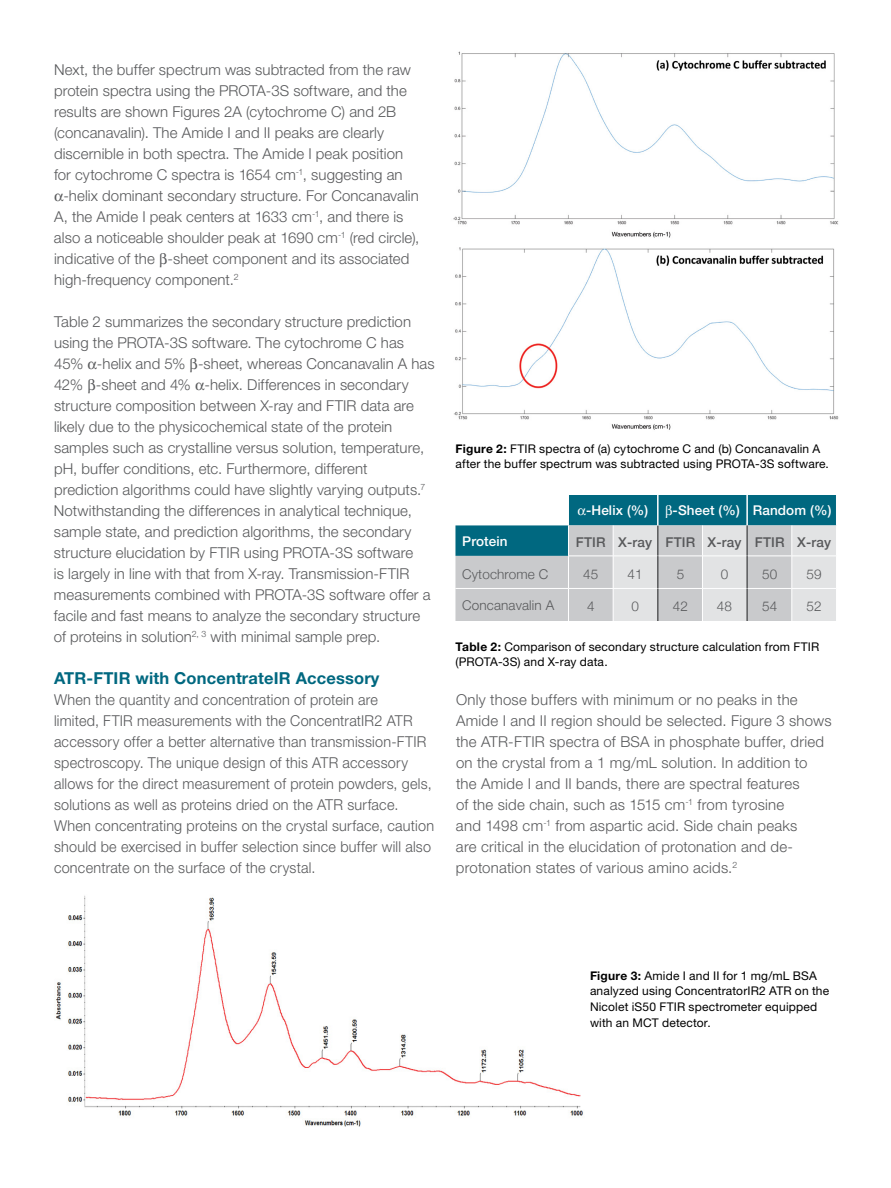
<style>
.page{position:relative;width:891px;height:1188px;background:#fff}
.page>*{position:absolute;margin:0;border:0;box-sizing:border-box;transform-origin:0 0}
.t1{font:700 16.5px "Helvetica Neue LT Std";letter-spacing:.01em;color:#006880}
.t2{font:300 15px/21px "Helvetica Neue LT Std";letter-spacing:.01em;color:#58595b}
.t3{font:300 15px/21px "Helvetica Neue LT Std";letter-spacing:.01em;color:#58595b;scale:.96 1}
.t4{font:500 13.5px "Helvetica Neue LT Std";letter-spacing:.01em;color:#fff}
.t5{font:300 13.5px "Helvetica Neue";letter-spacing:.01em;color:#58595b}
.t6{font:500 13.5px "Helvetica Neue";letter-spacing:.01em;color:#58595b}
.t7{font:300 13.5px "Helvetica Neue LT Std";letter-spacing:.01em;color:#58595b}
.t8{font:12px/15.8px "Helvetica Neue LT Std";letter-spacing:.015em;color:#000}
.s1{font-weight:700}
</style>
<div class="page">
<img style="left:56px;top:895px;width:527px;height:232px">
<img style="left:453px;top:51px;width:386px;height:379px">
<svg style="left:455px;top:495px;width:381px;height:126px;background:#a4bdc4"></svg>
<p class="t2" style="left:54px;top:59px;width:358px">Next, the buffer spectrum was subtracted from the raw</p>
<p class="t2" style="left:54px;top:80px;width:354px">protein spectra using the PROTA-3S software, and the</p>
<p class="t2" style="left:54px;top:101px;width:344px">results are shown Figures 2A (cytochrome C) and 2B</p>
<p class="t2" style="left:54px;top:122px;width:332px">(concanavalin). The Amide I and II peaks are clearly</p>
<p class="t2" style="left:54px;top:143px;width:351px">discernible in both spectra. The Amide I peak position</p>
<p class="t2" style="left:54px;top:164px;width:350px">for cytochrome C spectra is 1654 cm<sup>-1</sup>, suggesting an</p>
<p class="t2" style="left:63px;top:185px;width:357px">-helix dominant secondary structure. For Concanavalin</p>
<p class="t2" style="left:54px;top:206px;width:351px">A, the Amide I peak centers at 1633 cm<sup>-1</sup>, and there is</p>
<p class="t2" style="left:54px;top:227px;width:367px">also a noticeable shoulder peak at 1690 cm<sup>-1</sup> (red circle),</p>
<p class="t2" style="left:54px;top:248px;width:357px">indicative of the -sheet component and its associated</p>
<p class="t2" style="left:54px;top:269px;width:186px">high-frequency component.<sup>2</sup></p>
<p class="t2" style="left:54px;top:311px;width:382px">Table 2 summarizes the secondary structure prediction using the PROTA-3S software. The cytochrome C has 45% -helix and 5% -sheet, whereas Concanavalin A has 42% -sheet and 4% -helix. Differences in secondary structure composition between X-ray and FTIR data are likely due to the physicochemical state of the protein samples such as crystalline versus solution, temperature, pH, buffer conditions, etc. Furthermore, different prediction algorithms could have slightly varying outputs.<sup>7<br></sup>Notwithstanding the differences in analytical technique, sample state, and prediction algorithms, the secondary structure elucidation by FTIR using PROTA-3S software<br>is largely in line with that from X-ray. Transmission-FTIR measurements combined with PROTA-3S software offer a facile and fast means to analyze the secondary structure of proteins in solution<sup>2,</sup> <sup>3</sup> with minimal sample prep.</p>
<p class="t1" style="left:54px;top:668px;width:327px">ATR-FTIR with ConcentrateIR Accessory</p>
<p class="t3" style="left:54px;top:689px;width:397px">When the quantity and concentration of protein are<br>limited, FTIR measurements with the ConcentratIR2 ATR accessory offer a better alternative than transmission-FTIR spectroscopy. The unique design of this ATR accessory allows for the direct measurement of protein powders, gels, solutions as well as proteins dried on the ATR surface.<br>When concentrating proteins on the crystal surface, caution should be exercised in buffer selection since buffer will also concentrate on the surface of the crystal.</p>
<p class="t8" style="left:455px;top:440px;width:375px"><span class="s1">Figure 2:</span> FTIR spectra of (a) cytochrome C and (b) Concanavalin A after the buffer spectrum was subtracted using PROTA-3S software.</p>
<p class="t4" style="left:586px;top:502px;width:64px">-Helix (%)</p>
<p class="t4" style="left:673px;top:502px;width:160px">-Sheet (%) Random (%)</p>
<p class="t4" style="left:462px;top:533px;width:47px">Protein</p>
<p class="t6" style="left:576px;top:532px;width:257px">FTIR X-ray FTIR X-ray FTIR X-ray</p>
<p class="t5" style="left:462px;top:563px;width:88px">Cytochrome C</p>
<p class="t5" style="left:583px;top:563px;width:17px">45</p>
<p class="t5" style="left:628px;top:563px;width:17px">41</p>
<p class="t5" style="left:677px;top:563px;width:9px">5</p>
<p class="t5" style="left:721px;top:563px;width:9px">0</p>
<p class="t5" style="left:762px;top:563px;width:17px">50</p>
<p class="t5" style="left:807px;top:563px;width:17px">59</p>
<p class="t7" style="left:462px;top:597px;width:94px">Concanavalin A</p>
<p class="t5" style="left:587px;top:596px;width:9px">4</p>
<p class="t5" style="left:631px;top:596px;width:9px">0</p>
<p class="t5" style="left:673px;top:596px;width:17px">42</p>
<p class="t5" style="left:717px;top:596px;width:17px">48</p>
<p class="t5" style="left:762px;top:596px;width:17px">54</p>
<p class="t5" style="left:807px;top:596px;width:17px">52</p>
<p class="t8" style="left:455px;top:638px;width:365px"><span class="s1">Table 2:</span> Comparison of secondary structure calculation from FTIR (PROTA-3S) and X-ray data.</p>
<p class="t2" style="left:456px;top:689px;width:377px">Only those buffers with minimum or no peaks in the Amide I and II region should be selected. Figure 3 shows the ATR-FTIR spectra of BSA in phosphate buffer, dried on the crystal from a 1 mg/mL solution. In addition to the Amide I and II bands, there are spectral features<br>of the side chain, such as 1515 cm<sup>-1</sup> from tyrosine<br>and 1498 cm<sup>-1</sup> from aspartic acid. Side chain peaks<br>are critical in the elucidation of protonation and de&shy;protonation states of various amino acids.<sup>2</sup></p>
<p class="t8" style="left:590px;top:967px;width:241px"><span class="s1">Figure 3:</span> Amide I and II for 1 mg/mL BSA analyzed using ConcentratorIR2 ATR on the Nicolet iS50 FTIR spectrometer equipped with an MCT detector.</p>
</div>
